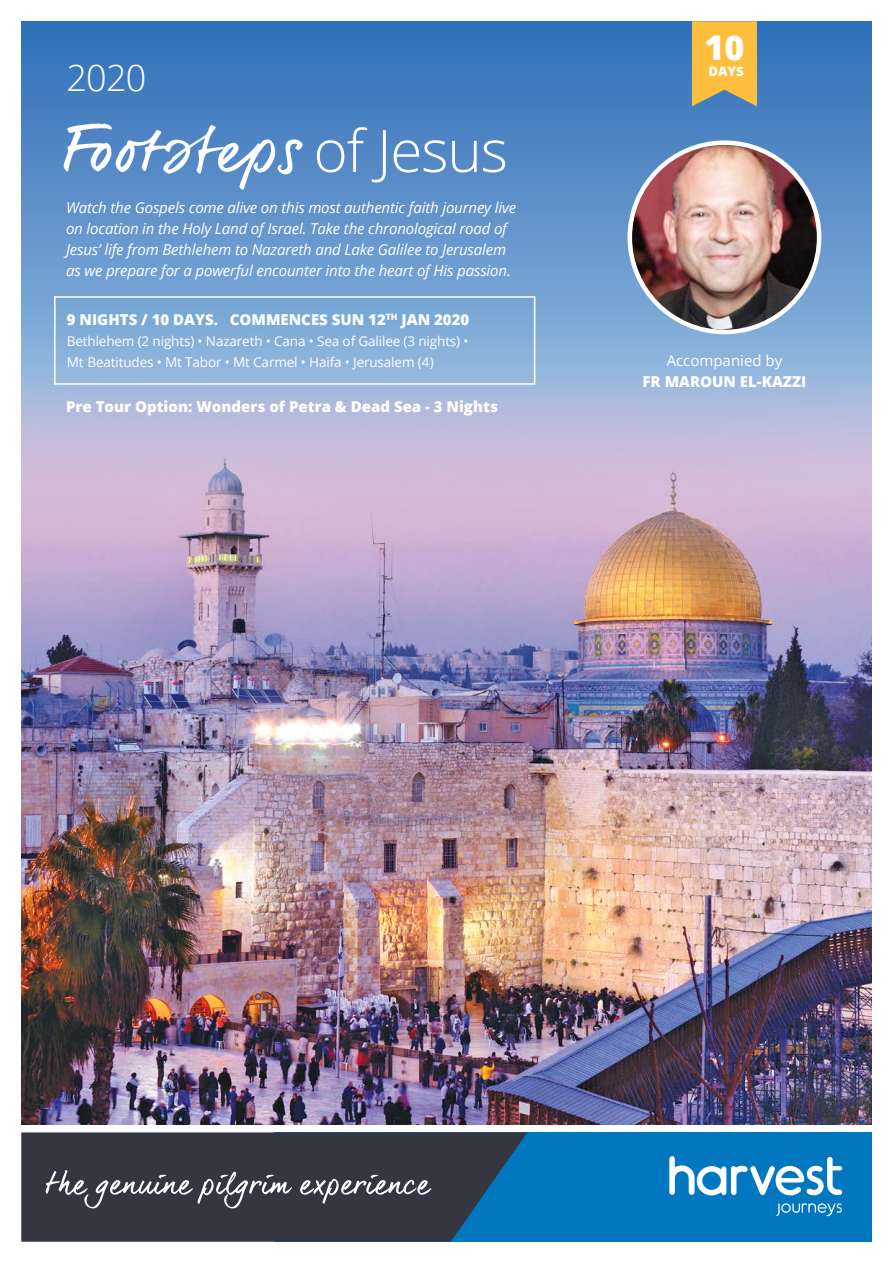
<style>
.page{position:relative;width:893px;height:1263px;background:#fff}
.page>*{position:absolute;margin:0;border:0;box-sizing:border-box;transform-origin:0 0}
.t1{font:63px "dear Joe 6";color:#fff}
.t2{font:300 36px "Open Sans";color:#fff}
.t3{font:800 34.05px "Open Sans";color:#fff}
.t4{font:italic 15px/21px "Open Sans";letter-spacing:-.01em;color:#fff}
.t5{font:800 15px "Open Sans";color:#fff}
.t6{font:15px "Open Sans";color:#fff}
.t7{font:13.5px/21px "Open Sans";letter-spacing:-.01em;color:#fff}
.t8{font:800 13.05px "Open Sans";color:#fff}
.s1{font-family:"Open Sans";font-weight:300;font-size:58.5px}
</style>
<div class="page">
<div style="left:274px;top:1132px;width:598px;height:110px;background:#0077be"></div>
<svg style="left:21px;top:1132px;width:506px;height:110px;background:#2f3e4f"></svg>
<svg style="left:776px;top:1203px;width:66px;height:13px"></svg>
<svg style="left:669px;top:1156px;width:173px;height:40px"></svg>
<svg style="left:46px;top:1170px;width:385px;height:38px;background:#53565e"></svg>
<img style="left:21px;top:599px;width:851px;height:526px">
<svg style="left:21px;top:21px;width:851px;height:578px;background:#879fcc"></svg>
<svg style="left:692px;top:21px;width:65px;height:85px;background:#ebb74a"></svg>
<svg style="left:630px;top:143px;width:189px;height:189px"></svg>
<img style="left:632px;top:145px;width:185px;height:185px;border-radius:92px">
<div style="left:627px;top:140px;width:194px;height:194px;border:4px solid #fff;border-radius:50%"></div>
<div style="left:54px;top:296px;width:481px;height:89px;border:2px solid #fff"></div>
<h2 class="t2" style="left:66px;top:53px;width:82px">2020</h2>
<h1 class="t1" style="left:62px;top:112px;width:447px">FOOTSTEPS <span class="s1">of Jesus</span></h1>
<p class="t4" style="left:66px;top:197px;width:452px">Watch the Gospels come alive on this most authentic faith journey live on location in the Holy Land of Israel. Take the chronological road of Jesus’ life from Bethlehem to Nazareth and Lake Galilee to Jerusalem as we prepare for a powerful encounter into the heart of His passion.</p>
<p class="t5" style="left:67px;top:308px;width:404px">9 NIGHTS / 10 DAYS. COMMENCES SUN 12<sup>TH</sup> JAN 2020</p>
<p class="t7" style="left:67px;top:330px;width:403px">Bethlehem (2 nights) • Nazareth • Cana • Sea of Galilee (3 nights) •<br>Mt Beatitudes • Mt Tabor • Mt Carmel • Haifa • Jerusalem (4)</p>
<p class="t5" style="left:66px;top:396px;width:433px">Pre Tour Option: Wonders of Petra &amp; Dead Sea - 3 Nights</p>
<h3 class="t3" style="left:704px;top:22px;width:41px">10</h3>
<p class="t8" style="left:708px;top:61px;width:37px">DAYS</p>
<p class="t6" style="left:667px;top:351px;width:117px">Accompanied by</p>
<p class="t5" style="left:642px;top:371px;width:165px">FR MAROUN EL-KAZZI</p>
</div>
